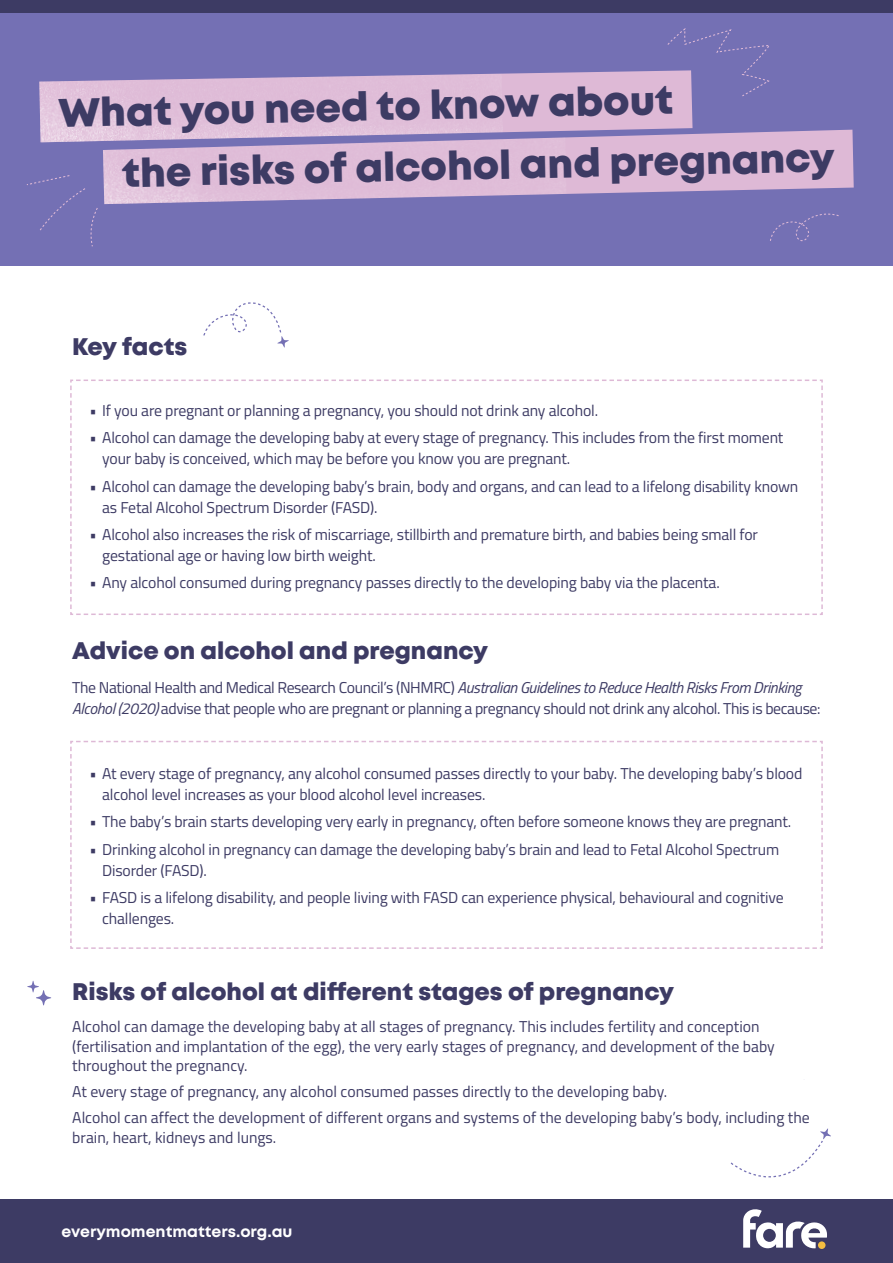
<style>
.page{position:relative;width:893px;height:1263px;background:#fff}
.page>*{position:absolute;margin:0;border:0;box-sizing:border-box;transform-origin:0 0}
.t1{font:800 40.05px "Mont";color:#3d3b64}
.t2{font:800 24px "Mont";color:#3d3b64}
.Bullet{font:15.75px/21px "Titillium Web";letter-spacing:-.01em;color:#3d3b64}
.Body_Copy{font:15.75px/19.5px "Titillium Web";color:#3d3b64}
.Body_Copy-2{font:15.75px/21px "Titillium Web";letter-spacing:-.025em;color:#3d3b64}
.Body_Copy-3{font:700 15.75px "Mont";color:#fff}
.s1{font-style:italic}
</style>
<div class="page">
<div style="left:0;top:1199px;width:893px;height:64px;background:#3d3b64"></div>
<div style="left:0;top:0;width:893px;height:265px;background:#7470b4"></div>
<div style="left:0;top:0;width:893px;height:13px;background:#3d3b64"></div>
<svg style="left:26px;top:175px;width:72px;height:72px"></svg>
<svg style="left:667px;top:28px;width:103px;height:69px"></svg>
<svg style="left:770px;top:213px;width:69px;height:29px"></svg>
<svg style="left:730px;top:1128px;width:101px;height:120px"></svg>
<svg style="left:193px;top:265px;width:138px;height:83px"></svg>
<svg style="left:27px;top:981px;width:24px;height:24px"></svg>
<svg style="left:70px;top:740px;width:753px;height:209px"></svg>
<svg style="left:70px;top:379px;width:753px;height:236px"></svg>
<div style="left:487px;top:70px;width:205px;height:60px;background:#deb9d6"></div>
<img style="left:39px;top:74px;width:464px;height:68px">
<svg style="left:103px;top:130px;width:751px;height:64px;background:#d0b0d2"></svg>
<img style="left:103px;top:137px;width:463px;height:67px">
<p class="t1" style="left:58px;top:86px;width:616px;rotate:-1deg">What you need to know about</p>
<p class="t1" style="left:122px;top:145px;width:714px;rotate:-1deg">the risks of alcohol and pregnancy</p>
<p class="t2" style="left:72px;top:331px;width:117px">Key facts</p>
<p class="Bullet" style="left:89px;top:399px;width:510px">• If you are pregnant or planning a pregnancy, you should not drink any alcohol.</p>
<p class="Bullet" style="left:102px;top:426px;width:683px;text-indent:-13px">• Alcohol can damage the developing baby at every stage of pregnancy. This includes from the first moment your baby is conceived, which may be before you know you are pregnant.</p>
<p class="Bullet" style="left:102px;top:475px;width:698px;text-indent:-13px">• Alcohol can damage the developing baby’s brain, body and organs, and can lead to a lifelong disability known as Fetal Alcohol Spectrum Disorder (FASD).</p>
<p class="Bullet" style="left:102px;top:523px;width:657px;text-indent:-13px">• Alcohol also increases the risk of miscarriage, stillbirth and premature birth, and babies being small for gestational age or having low birth weight.</p>
<p class="Bullet" style="left:89px;top:572px;width:632px">• Any alcohol consumed during pregnancy passes directly to the developing baby via the placenta.</p>
<p class="t2" style="left:72px;top:635px;width:417px">Advice on alcohol and pregnancy</p>
<p class="Body_Copy-2" style="left:72px;top:676px;width:750px">The National Health and Medical Research Council’s (NHMRC) <span class="s1">Australian Guidelines to Reduce Health Risks From Drinking<br>Alcohol (2020)</span> advise that people who are pregnant or planning a pregnancy should not drink any alcohol. This is because:</p>
<p class="Bullet" style="left:102px;top:762px;width:702px;text-indent:-13px">• At every stage of pregnancy, any alcohol consumed passes directly to your baby. The developing baby’s blood alcohol level increases as your blood alcohol level increases.</p>
<p class="Bullet" style="left:89px;top:811px;width:703px">• The baby’s brain starts developing very early in pregnancy, often before someone knows they are pregnant.</p>
<p class="Bullet" style="left:102px;top:838px;width:679px;text-indent:-13px">• Drinking alcohol in pregnancy can damage the developing baby’s brain and lead to Fetal Alcohol Spectrum<br>Disorder (FASD).</p>
<p class="Bullet" style="left:102px;top:886px;width:683px;text-indent:-13px">• FASD is a lifelong disability, and people living with FASD can experience physical, behavioural and cognitive challenges.</p>
<p class="t2" style="left:72px;top:976px;width:603px">Risks of alcohol at different stages of pregnancy</p>
<p class="Body_Copy" style="left:72px;top:1016px;width:704px">Alcohol can damage the developing baby at all stages of pregnancy. This includes fertility and conception (fertilisation and implantation of the egg), the very early stages of pregnancy, and development of the baby throughout the pregnancy.</p>
<p class="Body_Copy" style="left:72px;top:1081px;width:596px">At every stage of pregnancy, any alcohol consumed passes directly to the developing baby.</p>
<p class="Body_Copy" style="left:72px;top:1107px;width:739px">Alcohol can affect the development of different organs and systems of the developing baby’s body, including the brain, heart, kidneys and lungs.</p>
<p class="Body_Copy-3" style="left:62px;top:1221px;width:232px">everymomentmatters.org.au</p>
</div>
